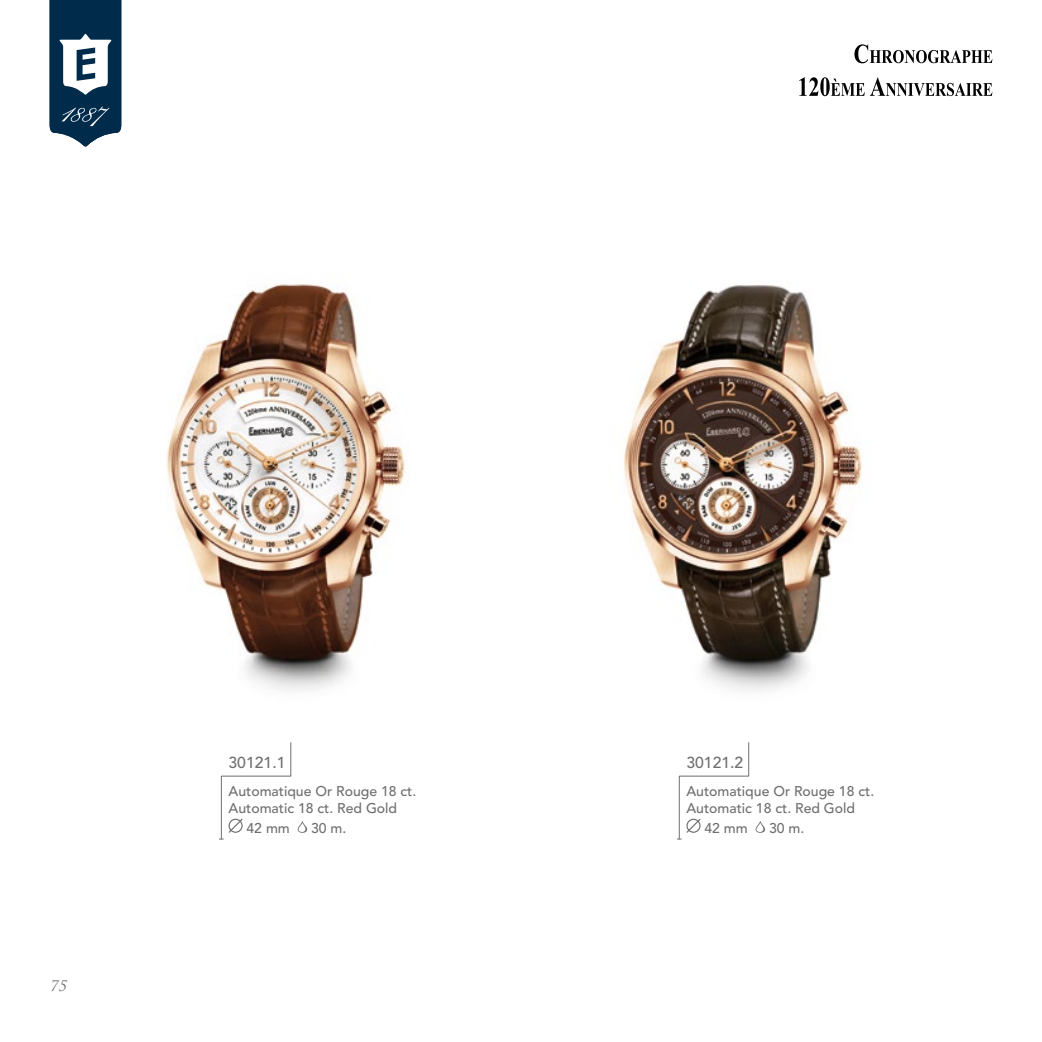
<style>
.page{position:relative;width:1042px;height:1042px;background:#fff}
.page>*{position:absolute;margin:0;border:0;box-sizing:border-box;transform-origin:0 0}
.t1{font:500 15.75px "Avenir LT Std";color:#706f6f}
.t2{font:italic 14.17px "Trajan Pro";color:#706f6f}
.t3{font:500 14px/16.8px "Avenir LT Std";color:#706f6f}
</style>
<div class="page">
<svg style="left:50px;top:0;width:71px;height:147px"></svg>
<svg style="left:799px;top:77px;width:193px;height:19px"></svg>
<svg style="left:854px;top:44px;width:138px;height:19px"></svg>
<img style="left:166px;top:284px;width:240px;height:407px">
<svg style="left:219px;top:742px;width:89px;height:98px"></svg>
<img style="left:623px;top:284px;width:239px;height:407px">
<svg style="left:677px;top:742px;width:89px;height:98px"></svg>
<p class="t2" style="left:50px;top:977px;width:22px">75</p>
<p class="t1" style="left:228px;top:753px;width:58px">30121.1</p>
<p class="t3" style="left:228px;top:783px;width:189px">Automatique Or Rouge 18 ct.<br>Automatic 18 ct. Red Gold</p>
<p class="t3" style="left:246px;top:820px;width:45px">42 mm</p>
<p class="t3" style="left:311px;top:820px;width:37px">30 m.</p>
<p class="t1" style="left:686px;top:753px;width:58px">30121.2</p>
<p class="t3" style="left:686px;top:783px;width:189px">Automatique Or Rouge 18 ct.<br>Automatic 18 ct. Red Gold</p>
<p class="t3" style="left:704px;top:820px;width:45px">42 mm</p>
<p class="t3" style="left:769px;top:820px;width:37px">30 m.</p>
</div>
